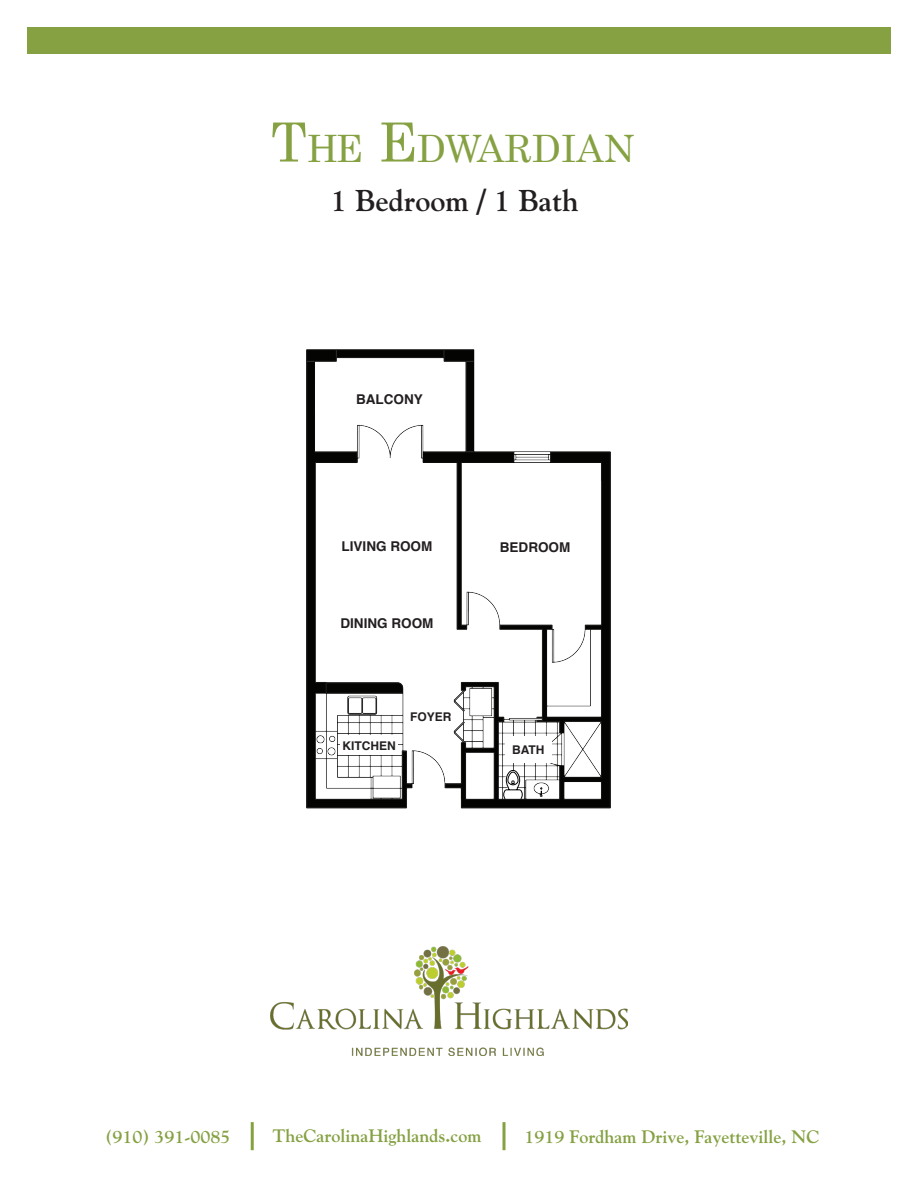
<style>
.page{position:relative;width:918px;height:1188px;background:#fff}
.page>*{position:absolute;margin:0;border:0;box-sizing:border-box;transform-origin:0 0}
.t1{font:37.8px "Century";color:#85a142}
.t2{font:700 30px "Goudy";color:#231f20}
.t3{font:700 18px "Goudy";color:#85a142}
.t4{font:700 13.5px "Helvetica";color:#231f20}
.t5{font:700 12px "Helvetica";color:#231f20}
.s1{font-size:54px}
</style>
<div class="page">
<img style="left:270px;top:947px;width:358px;height:109px">
<hr style="left:251px;top:1122px;width:3px;height:28px;background:#85a142">
<svg style="left:502px;top:1122px;width:4px;height:28px"></svg>
<img style="left:306px;top:350px;width:305px;height:459px">
<div style="left:334px;top:532px;width:106px;height:27px;background:#fff"></div>
<div style="left:334px;top:609px;width:106px;height:27px;background:#fff"></div>
<div style="left:505px;top:736px;width:47px;height:27px;background:#fff"></div>
<div style="left:340px;top:736px;width:58px;height:19px;background:#fff"></div>
<div style="left:315px;top:386px;width:149px;height:26px;background:#fff"></div>
<div style="left:482px;top:530px;width:107px;height:34px;background:#fff"></div>
<div style="left:405px;top:707px;width:51px;height:20px;background:#fff"></div>
<div style="left:27px;top:27px;width:864px;height:27px;background:#85a142"></div>
<svg style="left:503px;top:770px;width:20px;height:30px"></svg>
<p class="t1" style="left:271px;top:116px;width:365px"><span class="s1">T</span>HE <span class="s1">E</span> DWARDIAN</p>
<p class="t2" style="left:331px;top:183px;width:250px">1 Bedroom / 1 Bath</p>
<p class="t4" style="left:356px;top:388px;width:68px">BALCONY</p>
<p class="t4" style="left:342px;top:535px;width:92px">LIVING ROOM</p>
<p class="t4" style="left:340px;top:612px;width:95px">DINING ROOM</p>
<p class="t5" style="left:410px;top:707px;width:43px">FOYER</p>
<p class="t4" style="left:500px;top:536px;width:72px">BEDROOM</p>
<p class="t5" style="left:342px;top:736px;width:55px">KITCHEN</p>
<p class="t5" style="left:512px;top:740px;width:34px">BATH</p>
<p class="t3" style="left:105px;top:1126px;width:127px">(910) 391-0085</p>
<p class="t3" style="left:273px;top:1125px;width:210px">TheCarolinaHighlands.com</p>
<p class="t3" style="left:524px;top:1126px;width:297px">1919 Fordham Drive, Fayetteville, NC</p>
</div>
